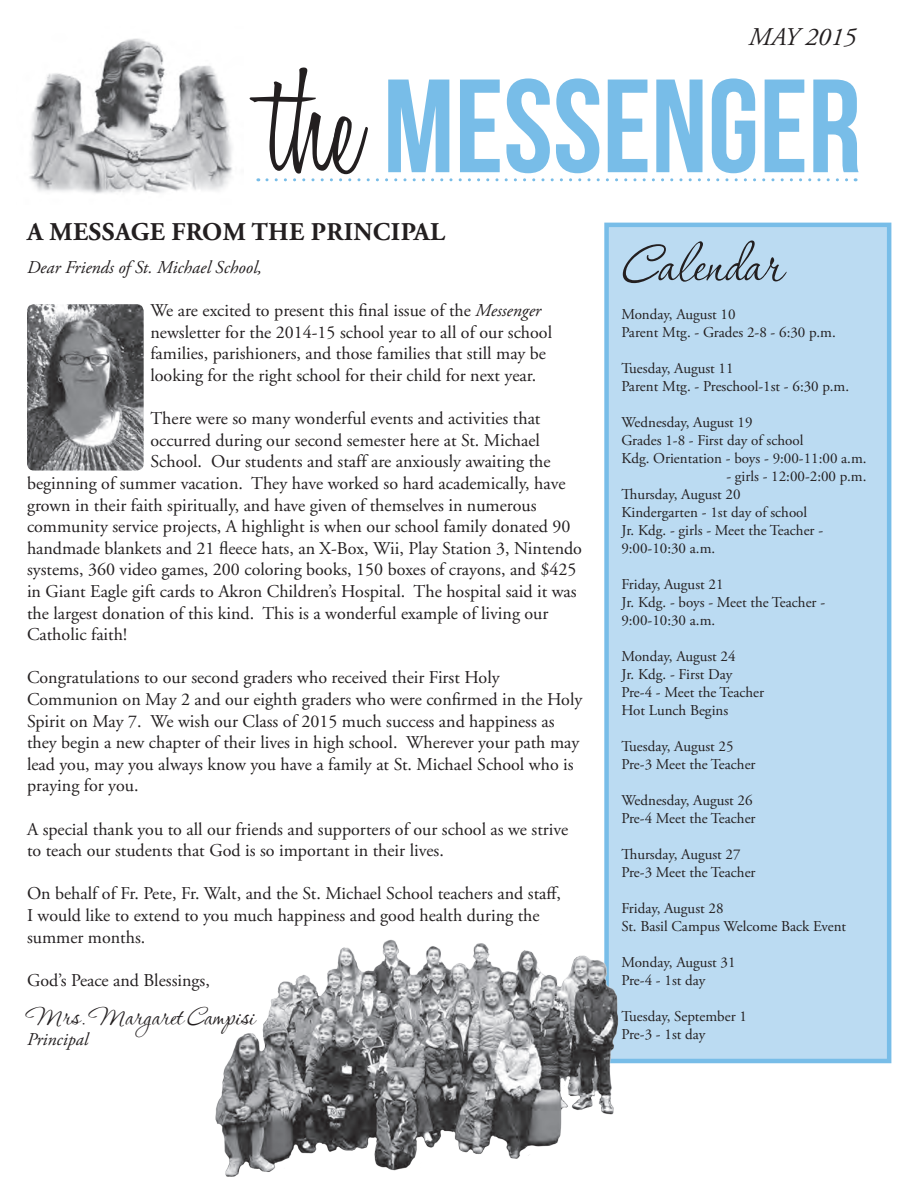
<style>
.page{position:relative;width:918px;height:1188px;background:#fff}
.page>*{position:absolute;margin:0;border:0;box-sizing:border-box;transform-origin:0 0}
.t1{font:132.45px "Bebas Neue";color:#78bde8}
.t2{font:66.3px "Corinthia ROB";color:#231f20}
.t3{font:31.5px "Corinthia ROB";color:#231f20}
.t4{font:700 25.5px "Adobe Garamond Pro";letter-spacing:.015em;color:#231f20}
.t5{font:italic 25.5px "Adobe Garamond Pro";color:#231f20}
.t6{font:18px/21.6px "Adobe Garamond";color:#231f20}
.t7{font:18px/21.6px "Adobe Garamond Pro";color:#231f20}
.t8{font:italic 18px "Adobe Garamond Pro";color:#231f20}
.t9{font:15px/18px "Adobe Garamond Pro";color:#231f20}
.s1{font-family:"Honey Script";font-weight:300;font-size:153px;color:#231f20}
.s2{font-style:italic}
.s3{font-family:"Adobe Garamond"}
.s4{font-family:"Adobe Garamond Pro"}
</style>
<div class="page">
<img style="left:29px;top:38px;width:203px;height:156px">
<svg style="left:267px;top:178px;width:589px;height:3px"></svg>
<div style="left:607px;top:226px;width:284px;height:837px;background:#bbdbf2"></div>
<div style="left:604px;top:223px;width:287px;height:840px;border:4px solid #78bde8"></div>
<img style="left:27px;top:304px;width:117px;height:167px">
<img style="left:215px;top:928px;width:424px;height:249px">
<h3 class="t5" style="left:749px;top:21px;width:109px">MAY 2015</h3>
<h1 class="t1" style="left:269px;top:54px;width:594px"><span class="s1">the</span> MESSENGER</h1>
<h3 class="t4" style="left:27px;top:217px;width:419px">A MESSAGE FROM THE PRINCIPAL</h3>
<p class="t8" style="left:27px;top:256px;width:236px">Dear Friends of St. Michael School,</p>
<p class="t7" style="left:150px;top:300px;width:403px">We are excited to present this final issue of the <span class="s2">Messenger </span>newsletter for the 2014-15 school year to all of our school families, parishioners, and those families that still may be looking for the right school for their child for <span class="s3">next year.</span></p>
<p class="t6" style="left:150px;top:408px;width:392px">There were so many wonderful events and activities that</p>
<p class="t6" style="left:150px;top:430px;width:391px">occurred during our second semester here at St. Michael</p>
<p class="t6" style="left:150px;top:451px;width:402px">School. Our students and staff are anxiously awaiting the</p>
<p class="t6" style="left:27px;top:473px;width:540px">beginning of summer vacation. They have worked so hard academically, have</p>
<p class="t6" style="left:27px;top:495px;width:511px">grown in their faith spiritually, and have given of themselves in numerous</p>
<p class="t6" style="left:27px;top:516px;width:545px">community service projects, A highlight is when our school family donated 90</p>
<p class="t6" style="left:27px;top:538px;width:557px">handmade blankets and 21 fleece hats, an X-Box, Wii, Play Station 3, Nintendo</p>
<p class="t6" style="left:27px;top:559px;width:551px">systems, 360 video games, 200 coloring books, 150 boxes of crayons, and $425</p>
<p class="t6" style="left:27px;top:581px;width:551px">in Giant Eagle gift cards to Akron Children’s Hospital. The hospital said it was</p>
<p class="t6" style="left:27px;top:603px;width:523px">the largest donation of this kind. This is a wonderful example of living our</p>
<p class="t6" style="left:27px;top:624px;width:101px">Catholic faith!</p>
<p class="t6" style="left:27px;top:667px;width:557px">Congratulations to our second graders who received their First Holy<br>Communion on May 2 and our eighth graders who were confirmed in the Holy<br>Spirit on May 7. We wish our Class of 2015 much success <span class="s4">and happiness as</span></p>
<p class="t7" style="left:27px;top:732px;width:554px">they begin a new chapter of their lives in high school. Wherever your path may lead you, may you always know you have a family at St. Michael School who is praying for you.</p>
<p class="t7" style="left:27px;top:819px;width:543px">A special thank you to all our friends and supporters of our school as we strive to teach our students that God is so important in their lives.</p>
<p class="t7" style="left:27px;top:884px;width:536px">On behalf of Fr. Pete, Fr. Walt, and the St. Michael School teachers and staff,<br>I would like to extend to you much happiness and good health during the summer months.</p>
<p class="t7" style="left:27px;top:970px;width:184px">God’s Peace and Blessings,</p>
<h3 class="t3" style="left:27px;top:1000px;width:229px">Mrs. Margaret Campisi</h3>
<p class="t8" style="left:27px;top:1029px;width:63px">Principal</p>
<h2 class="t2" style="left:623px;top:231px;width:161px">Calendar</h2>
<p class="t9" style="left:621px;top:306px;width:216px">Monday, August 10<br>Parent Mtg. - Grades 2-8 - 6:30 p.m.</p>
<p class="t9" style="left:621px;top:360px;width:229px">Tuesday, August 11<br>Parent Mtg. - Preschool-1st - 6:30 p.m.</p>
<p class="t9" style="left:621px;top:414px;width:247px">Wednesday, August 19<br>Grades 1-8 - First day of school<br>Kdg. Orientation - boys - 9:00-11:00 a.m.</p>
<p class="t9" style="left:621px;top:468px;width:247px;text-indent:105px">- girls - 12:00-2:00 p.m.<br>Thursday, August 20<br>Kindergarten - 1st day of school<br>Jr. Kdg. - girls - Meet the Teacher -<br>9:00-10:30 a.m.</p>
<p class="t9" style="left:621px;top:576px;width:205px">Friday, August 21<br>Jr. Kdg. - boys - Meet the Teacher -<br>9:00-10:30 a.m.</p>
<p class="t9" style="left:621px;top:648px;width:144px">Monday, August 24<br>Jr. Kdg. - First Day<br>Pre-4 - Meet the Teacher<br>Hot Lunch Begins</p>
<p class="t9" style="left:621px;top:738px;width:136px">Tuesday, August 25<br>Pre-3 Meet the Teacher</p>
<p class="t9" style="left:621px;top:792px;width:136px">Wednesday, August 26<br>Pre-4 Meet the Teacher</p>
<p class="t9" style="left:621px;top:846px;width:136px">Thursday, August 27<br>Pre-3 Meet the Teacher</p>
<p class="t9" style="left:621px;top:900px;width:226px">Friday, August 28<br>St. Basil Campus Welcome Back Event</p>
<p class="t9" style="left:621px;top:954px;width:116px">Monday, August 31<br>Pre-4 - 1st day</p>
<p class="t9" style="left:621px;top:1008px;width:127px">Tuesday, September 1<br>Pre-3 - 1st day</p>
</div>
